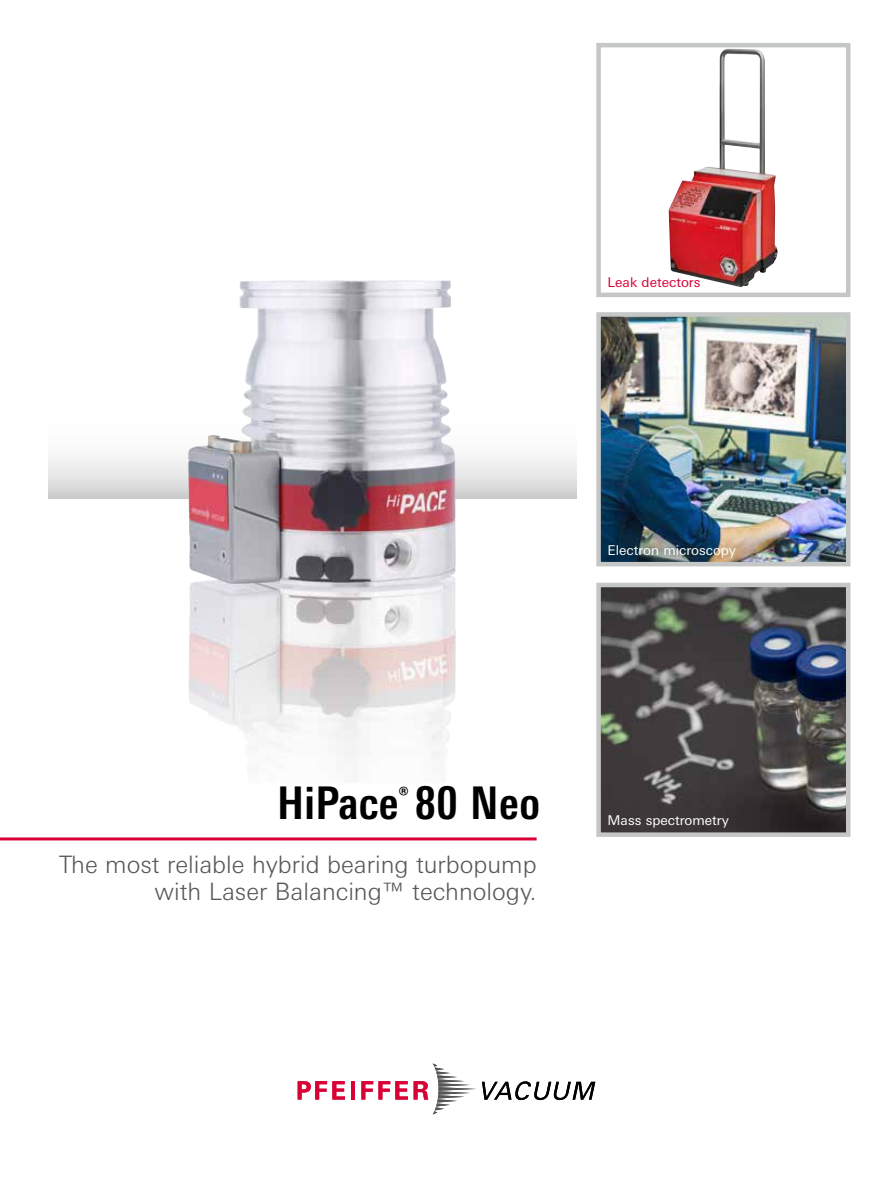
<style>
.page{position:relative;width:893px;height:1191px;background:#fff}
.page>*{position:absolute;margin:0;border:0;box-sizing:border-box;transform-origin:0 0}
.t1{font:700 condensed 45px "Univers Next Pro";letter-spacing:.01em;color:#000}
.t2{font:300 24px/27px "Univers Next W1 G";color:#565656;text-align:right}
.t3{font:13.5px "Univers Next W1 G";color:#fff}
.t4{font:13.5px "Univers Next W1 G";color:#d80035}
</style>
<div class="page">
<svg style="left:48px;top:457px;width:529px;height:42px"></svg>
<hr style="left:0;top:837px;width:537px;height:3px;background:#d80035">
<svg style="left:482px;top:1081px;width:113px;height:19px"></svg>
<svg style="left:298px;top:1081px;width:47px;height:18px"></svg>
<hr style="left:351px;top:1081px;width:4px;height:18px;background:#d80035">
<svg style="left:361px;top:1081px;width:47px;height:18px"></svg>
<svg style="left:414px;top:1063px;width:62px;height:51px"></svg>
<img style="left:188px;top:280px;width:269px;height:476px">
<img style="left:602px;top:318px;width:242px;height:242px">
<div style="left:596px;top:312px;width:254px;height:254px;border:5px solid #c5c6c6"></div>
<img style="left:602px;top:589px;width:242px;height:242px">
<div style="left:596px;top:583px;width:254px;height:254px;border:5px solid #c5c6c6"></div>
<img style="left:669px;top:49px;width:109px;height:238px">
<div style="left:596px;top:43px;width:254px;height:254px;border:5px solid #c5c6c6"></div>
<p class="t4" style="left:608px;top:276px;width:94px">Leak detectors</p>
<p class="t3" style="left:608px;top:544px;width:130px">Electron microscopy</p>
<h1 class="t1" style="left:277px;top:786px;width:264px">HiPace<sup>®</sup> 80 Neo</h1>
<p class="t2" style="left:59px;top:853px;width:479px">The most reliable hybrid bearing turbopump with Laser Balancing™ technology.</p>
<p class="t3" style="left:608px;top:814px;width:123px">Mass spectrometry</p>
</div>
